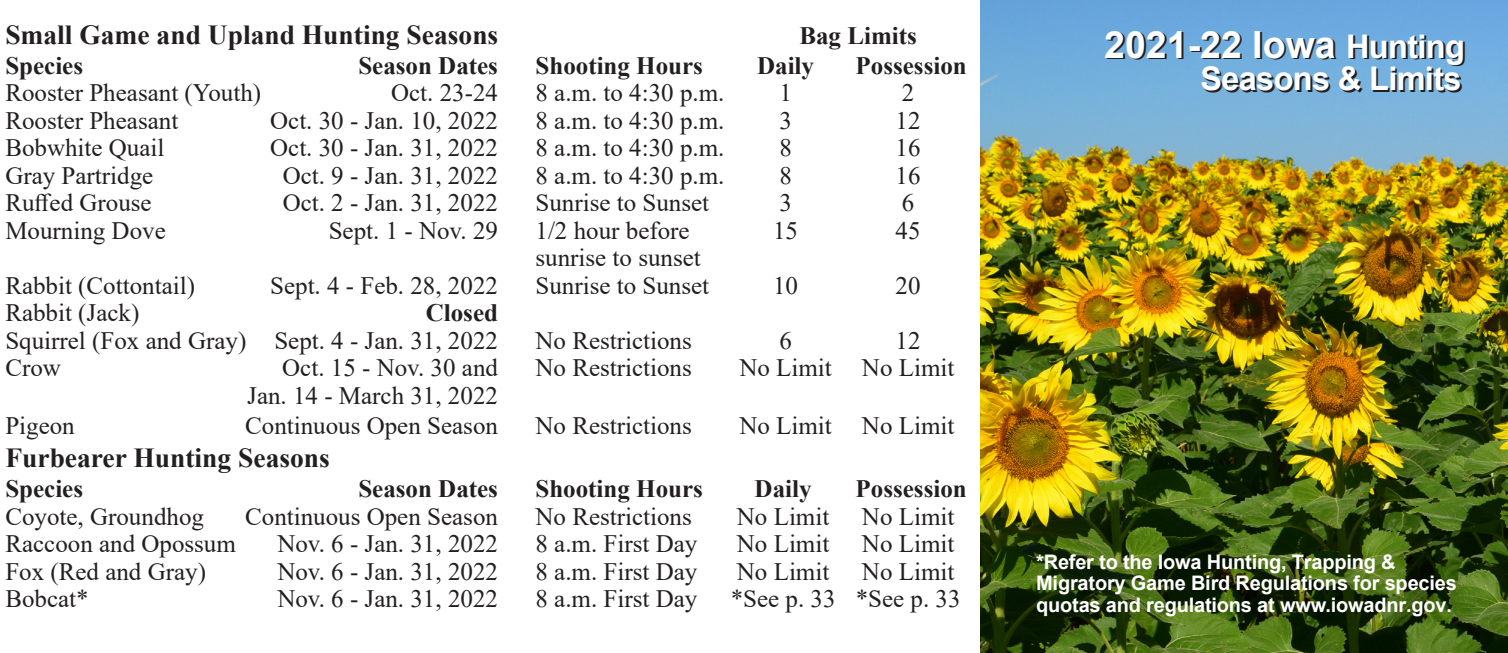
<style>
.page{position:relative;width:1508px;height:653px;background:#fff}
.page>*{position:absolute;margin:0;border:0;box-sizing:border-box;transform-origin:0 0}
.t1{font:700 37.5px "Arial";color:#231f20}
.t2{font:700 32.5px "Arial";letter-spacing:-.02em;color:#231f20}
.t3{font:700 27.5px "Times New Roman";color:#231f20}
.t4{font:25px "Times New Roman";color:#231f20}
.t5{font:700 25px "Times New Roman";color:#231f20}
.t6{font:700 20px/21.2px "Arial";letter-spacing:-.01em;color:#fff}
.s1{font-size:32.5px}
</style>
<div class="page">
<img style="left:980px;top:0;width:528px;height:652px">
<p class="t3" style="left:5px;top:15px;width:494px">Small Game and Upland Hunting Seasons</p>
<p class="t5" style="left:799px;top:17px;width:119px">Bag Limits</p>
<p class="t5" style="left:5px;top:47px;width:79px">Species</p>
<p class="t5" style="left:358px;top:47px;width:141px">Season Dates</p>
<p class="t5" style="left:535px;top:47px;width:169px">Shooting Hours</p>
<p class="t5" style="left:757px;top:47px;width:58px">Daily</p>
<p class="t5" style="left:855px;top:47px;width:113px">Possession</p>
<p class="t4" style="left:5px;top:75px;width:257px">Rooster Pheasant (Youth)</p>
<p class="t4" style="left:391px;top:75px;width:108px">Oct. 23-24</p>
<p class="t4" style="left:535px;top:75px;width:190px">8 a.m. to 4:30 p.m.</p>
<p class="t4" style="left:779px;top:75px;width:14px">1</p>
<p class="t4" style="left:902px;top:75px;width:14px">2</p>
<p class="t4" style="left:5px;top:103px;width:174px">Rooster Pheasant</p>
<p class="t4" style="left:270px;top:103px;width:229px">Oct. 30 - Jan. 10, 2022</p>
<p class="t4" style="left:535px;top:103px;width:190px">8 a.m. to 4:30 p.m.</p>
<p class="t4" style="left:779px;top:103px;width:14px">3</p>
<p class="t4" style="left:895px;top:103px;width:26px">12</p>
<p class="t4" style="left:5px;top:130px;width:161px">Bobwhite Quail</p>
<p class="t4" style="left:270px;top:130px;width:229px">Oct. 30 - Jan. 31, 2022</p>
<p class="t4" style="left:535px;top:130px;width:190px">8 a.m. to 4:30 p.m.</p>
<p class="t4" style="left:779px;top:130px;width:14px">8</p>
<p class="t4" style="left:895px;top:130px;width:26px">16</p>
<p class="t4" style="left:5px;top:158px;width:149px">Gray Partridge</p>
<p class="t4" style="left:283px;top:158px;width:217px">Oct. 9 - Jan. 31, 2022</p>
<p class="t4" style="left:535px;top:158px;width:190px">8 a.m. to 4:30 p.m.</p>
<p class="t4" style="left:779px;top:158px;width:14px">8</p>
<p class="t4" style="left:895px;top:158px;width:26px">16</p>
<p class="t4" style="left:5px;top:185px;width:148px">Ruffed Grouse</p>
<p class="t4" style="left:283px;top:185px;width:217px">Oct. 2 - Jan. 31, 2022</p>
<p class="t4" style="left:535px;top:185px;width:175px">Sunrise to Sunset</p>
<p class="t4" style="left:779px;top:185px;width:14px">3</p>
<p class="t4" style="left:902px;top:185px;width:14px">6</p>
<p class="t4" style="left:5px;top:213px;width:162px">Mourning Dove</p>
<p class="t4" style="left:329px;top:213px;width:171px">Sept. 1 - Nov. 29</p>
<p class="t4" style="left:535px;top:213px;width:156px">1/2 hour before</p>
<p class="t4" style="left:773px;top:213px;width:26px">15</p>
<p class="t4" style="left:895px;top:213px;width:26px">45</p>
<p class="t4" style="left:535px;top:240px;width:167px">sunrise to sunset</p>
<p class="t4" style="left:5px;top:268px;width:191px">Rabbit (Cottontail)</p>
<p class="t4" style="left:270px;top:268px;width:229px">Sept. 4 - Feb. 28, 2022</p>
<p class="t4" style="left:535px;top:268px;width:175px">Sunrise to Sunset</p>
<p class="t4" style="left:773px;top:268px;width:26px">10</p>
<p class="t4" style="left:895px;top:268px;width:26px">20</p>
<p class="t4" style="left:5px;top:295px;width:135px">Rabbit (Jack)</p>
<p class="t5" style="left:426px;top:295px;width:74px">Closed</p>
<p class="t4" style="left:5px;top:323px;width:494px">Squirrel (Fox and Gray) Sept. 4 - Jan. 31, 2022</p>
<p class="t4" style="left:535px;top:323px;width:158px">No Restrictions</p>
<p class="t4" style="left:779px;top:323px;width:14px">6</p>
<p class="t4" style="left:895px;top:323px;width:26px">12</p>
<p class="t4" style="left:5px;top:350px;width:57px">Crow</p>
<p class="t4" style="left:282px;top:350px;width:217px">Oct. 15 - Nov. 30 and</p>
<p class="t4" style="left:535px;top:350px;width:158px">No Restrictions</p>
<p class="t4" style="left:739px;top:350px;width:216px">No Limit No Limit</p>
<p class="t4" style="left:247px;top:378px;width:252px">Jan. 14 - March 31, 2022</p>
<p class="t4" style="left:5px;top:408px;width:71px">Pigeon</p>
<p class="t4" style="left:245px;top:408px;width:254px">Continuous Open Season</p>
<p class="t4" style="left:535px;top:408px;width:158px">No Restrictions</p>
<p class="t4" style="left:739px;top:408px;width:216px">No Limit No Limit</p>
<p class="t3" style="left:5px;top:438px;width:326px">Furbearer Hunting Seasons</p>
<p class="t5" style="left:5px;top:470px;width:79px">Species</p>
<p class="t5" style="left:358px;top:470px;width:141px">Season Dates</p>
<p class="t5" style="left:535px;top:470px;width:169px">Shooting Hours</p>
<p class="t5" style="left:754px;top:470px;width:58px">Daily</p>
<p class="t5" style="left:855px;top:470px;width:113px">Possession</p>
<p class="t4" style="left:5px;top:498px;width:200px">Coyote, Groundhog</p>
<p class="t4" style="left:245px;top:498px;width:254px">Continuous Open Season</p>
<p class="t4" style="left:535px;top:498px;width:158px">No Restrictions</p>
<p class="t4" style="left:737px;top:498px;width:94px">No Limit</p>
<p class="t4" style="left:862px;top:498px;width:94px">No Limit</p>
<p class="t4" style="left:5px;top:526px;width:232px">Raccoon and Opossum</p>
<p class="t4" style="left:277px;top:526px;width:222px">Nov. 6 - Jan. 31, 2022</p>
<p class="t4" style="left:535px;top:526px;width:163px">8 a.m. First Day</p>
<p class="t4" style="left:737px;top:526px;width:94px">No Limit</p>
<p class="t4" style="left:862px;top:526px;width:94px">No Limit</p>
<p class="t4" style="left:5px;top:553px;width:202px">Fox (Red and Gray)</p>
<p class="t4" style="left:277px;top:553px;width:222px">Nov. 6 - Jan. 31, 2022</p>
<p class="t4" style="left:535px;top:553px;width:163px">8 a.m. First Day</p>
<p class="t4" style="left:737px;top:553px;width:94px">No Limit</p>
<p class="t4" style="left:862px;top:553px;width:94px">No Limit</p>
<p class="t4" style="left:5px;top:581px;width:85px">Bobcat*</p>
<p class="t4" style="left:277px;top:581px;width:222px">Nov. 6 - Jan. 31, 2022</p>
<p class="t4" style="left:535px;top:581px;width:163px">8 a.m. First Day</p>
<p class="t4" style="left:730px;top:581px;width:231px">*See p. 33 *See p. 33</p>
<p class="t1" style="left:1106px;top:20px;width:362px">2021-22 Iowa <span class="s1">Hunting</span></p>
<p class="t2" style="left:1202px;top:57px;width:263px">Seasons &amp; Limits</p>
<p class="t6" style="left:1036px;top:551px;width:422px">*Refer to the Iowa Hunting, Trapping &amp;<br>Migratory Game Bird Regulations for species quotas and regulations at www.iowadnr.gov.</p>
</div>
